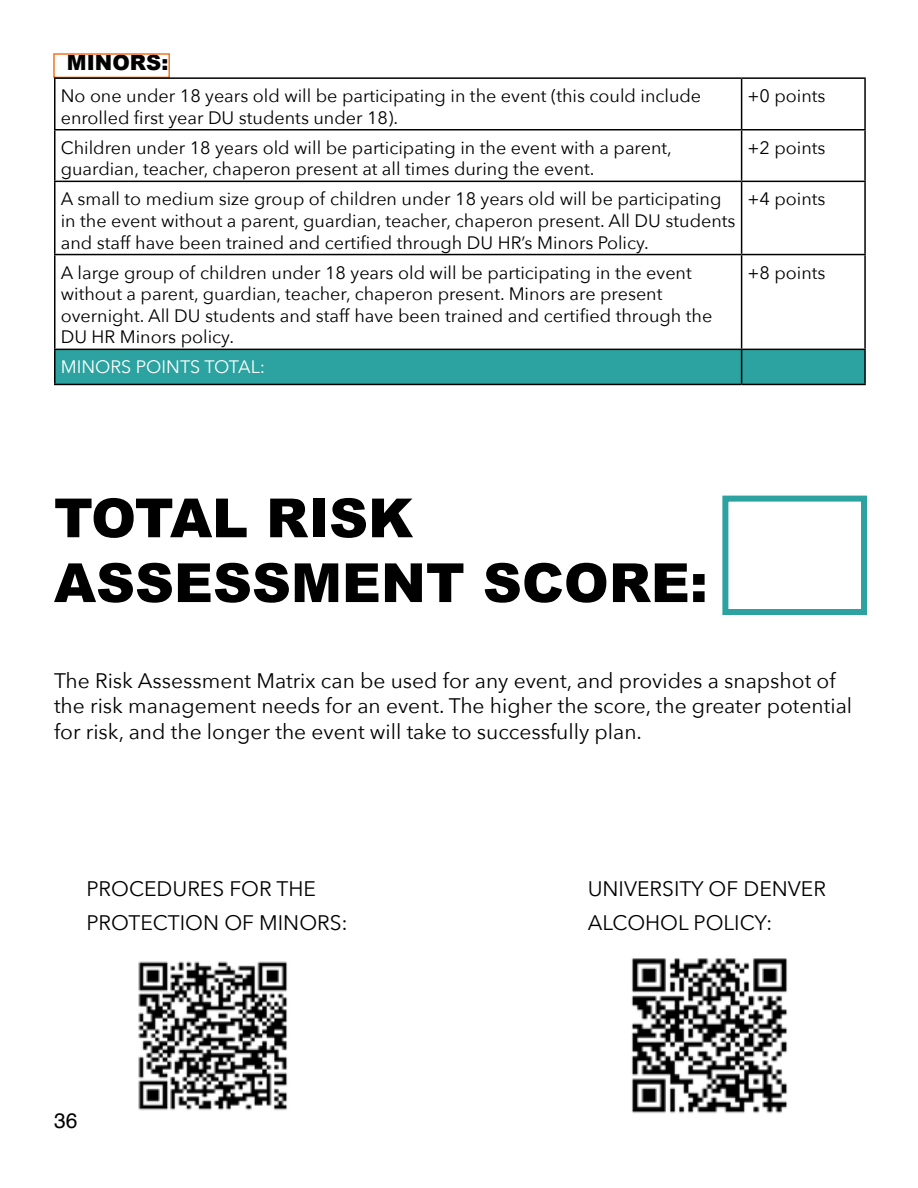
<style>
.page{position:relative;width:918px;height:1188px;background:#fff}
.page>*{position:absolute;margin:0;border:0;box-sizing:border-box;transform-origin:0 0}
.t1{font:900 54px/64.8px "Arial";color:#000}
.t2{font:21px/25.5px "Avenir Next";color:#000}
.t3{font:900 21px "Arial";color:#000}
.t4{font:21px "Helvetica";color:#000}
.t5{font:18px/21.6px "Avenir Next";color:#000}
.t6{font:18px "Avenir Next";color:#fff}
</style>
<div class="page">
<div style="left:53px;top:53px;width:117px;height:25px;border:2px solid #f47421"></div>
<div style="left:56px;top:350px;width:808px;height:34px;background:#2ca3a0"></div>
<hr style="left:54px;top:77px;width:688px;height:2px;background:#000">
<hr style="left:54px;top:79px;width:2px;height:50px;background:#000">
<hr style="left:742px;top:77px;width:124px;height:2px;background:#000">
<hr style="left:741px;top:79px;width:1px;height:50px;background:#000">
<hr style="left:864px;top:79px;width:2px;height:50px;background:#000">
<hr style="left:54px;top:129px;width:688px;height:1px;background:#000">
<hr style="left:54px;top:131px;width:2px;height:50px;background:#000">
<hr style="left:742px;top:129px;width:124px;height:1px;background:#000">
<hr style="left:741px;top:131px;width:1px;height:50px;background:#000">
<hr style="left:864px;top:131px;width:2px;height:50px;background:#000">
<hr style="left:54px;top:181px;width:688px;height:1px;background:#000">
<hr style="left:54px;top:182px;width:2px;height:72px;background:#000">
<hr style="left:742px;top:181px;width:124px;height:1px;background:#000">
<hr style="left:741px;top:182px;width:1px;height:72px;background:#000">
<hr style="left:864px;top:182px;width:2px;height:72px;background:#000">
<hr style="left:54px;top:254px;width:688px;height:1px;background:#000">
<hr style="left:54px;top:255px;width:2px;height:94px;background:#000">
<hr style="left:742px;top:254px;width:124px;height:1px;background:#000">
<hr style="left:741px;top:255px;width:1px;height:94px;background:#000">
<hr style="left:864px;top:255px;width:2px;height:94px;background:#000">
<hr style="left:54px;top:349px;width:688px;height:1px;background:#000">
<hr style="left:54px;top:350px;width:2px;height:34px;background:#000">
<hr style="left:742px;top:349px;width:124px;height:1px;background:#000">
<hr style="left:741px;top:350px;width:1px;height:34px;background:#000">
<hr style="left:864px;top:350px;width:2px;height:34px;background:#000">
<hr style="left:54px;top:384px;width:688px;height:1px;background:#000">
<hr style="left:742px;top:384px;width:124px;height:1px;background:#000">
<div style="left:722px;top:496px;width:145px;height:119px;border:6px solid #2ca3a0"></div>
<img style="left:138px;top:961px;width:150px;height:150px">
<img style="left:631px;top:958px;width:157px;height:156px">
<p class="t3" style="left:67px;top:47px;width:103px">MINORS:</p>
<p class="t5" style="left:61px;top:84px;width:642px">No one under 18 years old will be participating in the event (this could include enrolled first year DU students under 18).</p>
<p class="t5" style="left:748px;top:84px;width:80px">+0 points</p>
<p class="t5" style="left:61px;top:136px;width:613px">Children under 18 years old will be participating in the event with a parent, guardian, teacher, chaperon present at all times during the event.</p>
<p class="t5" style="left:748px;top:136px;width:80px">+2 points</p>
<p class="t5" style="left:61px;top:188px;width:676px">A small to medium size group of children under 18 years old will be participating in the event without a parent, guardian, teacher, chaperon present. All DU students and staff have been trained and certified through DU HR’s Minors Policy.</p>
<p class="t5" style="left:748px;top:188px;width:80px">+4 points</p>
<p class="t5" style="left:61px;top:261px;width:653px">A large group of children under 18 years old will be participating in the event without a parent, guardian, teacher, chaperon present. Minors are present overnight. All DU students and staff have been trained and certified through the DU HR Minors policy.</p>
<p class="t5" style="left:748px;top:261px;width:80px">+8 points</p>
<p class="t6" style="left:61px;top:352px;width:206px">MINORS POINTS TOTAL:</p>
<h1 class="t1" style="left:54px;top:484px;width:655px">TOTAL RISK<br>ASSESSMENT SCORE:</h1>
<p class="t2" style="left:54px;top:667px;width:800px">The Risk Assessment Matrix can be used for any event, and provides a snapshot of the risk management needs for an event. The higher the score, the greater potential for risk, and the longer the event will take to successfully plan.</p>
<p class="t2" style="left:86px;top:870px;width:263px;line-height:34.5px">PROCEDURES FOR THE<br>PROTECTION OF MINORS:</p>
<p class="t2" style="left:588px;top:870px;width:240px;line-height:34.5px">UNIVERSITY OF DENVER<br>ALCOHOL POLICY:</p>
<p class="t4" style="left:54px;top:1105px;width:25px">36</p>
</div>
